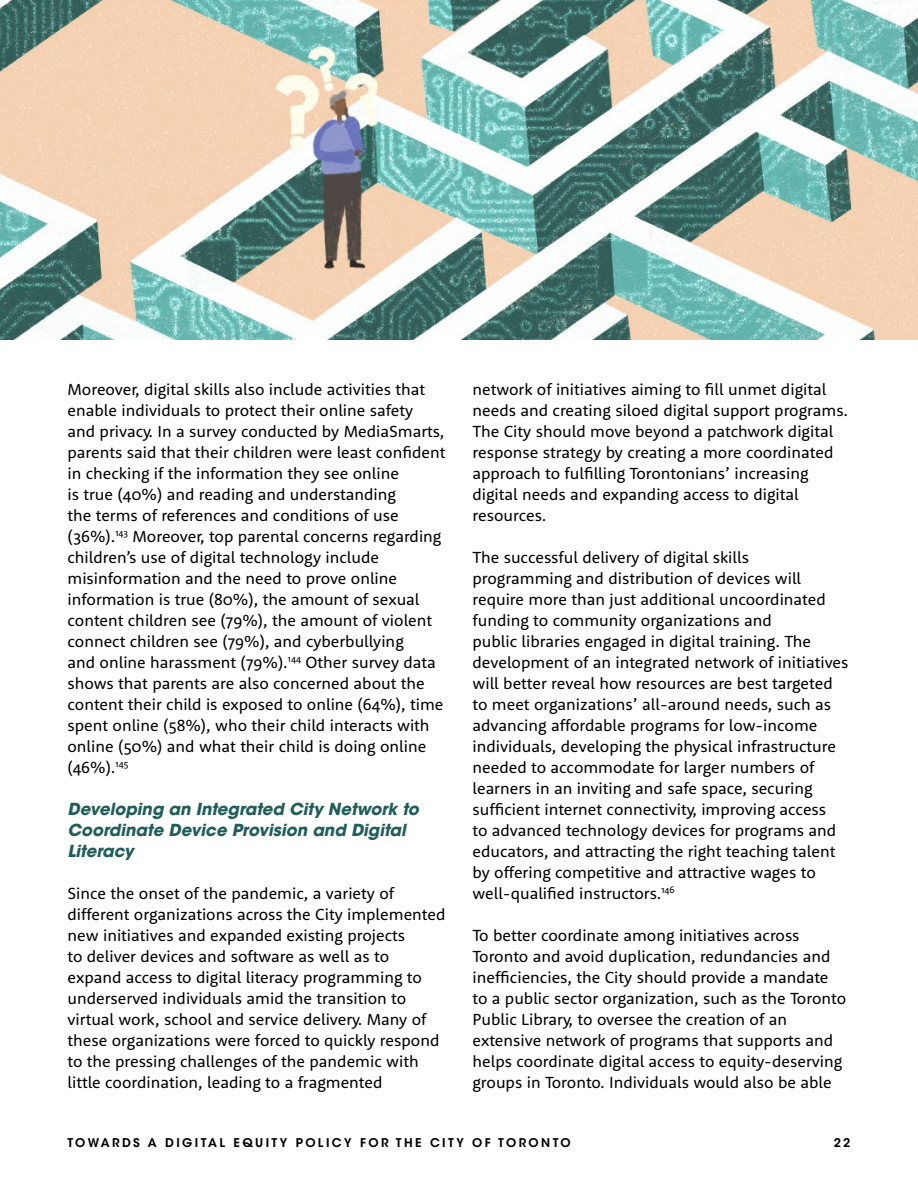
<style>
.page{position:relative;width:918px;height:1188px;background:#fff}
.page>*{position:absolute;margin:0;border:0;box-sizing:border-box;transform-origin:0 0}
.t1{font:16.5px/21px "Rooney Sans";color:#000}
.Section_Header_3{font:italic 700 16.5px/21px "ITC Avant Garde Std";color:#215e59}
.t2{font:600 12px "ITC Avant Garde Std";letter-spacing:.2em;color:#000}
</style>
<div class="page">
<img style="left:0;top:0;width:918px;height:339px">
<p class="t1" style="left:68px;top:378px;width:379px">Moreover, digital skills also include activities that enable individuals to protect their online safety<br>and privacy. In a survey conducted by MediaSmarts, parents said that their children were least confident in checking if the information they see online<br>is true (40%) and reading and understanding<br>the terms of references and conditions of use (36%).<sup>143</sup> Moreover, top parental concerns regarding children’s use of digital technology include misinformation and the need to prove online information is true (80%), the amount of sexual content children see (79%), the amount of violent connect children see (79%), and cyberbullying<br>and online harassment (79%).<sup>144</sup> Other survey data shows that parents are also concerned about the content their child is exposed to online (64%), time spent online (58%), who their child interacts with online (50%) and what their child is doing online (46%).<sup>145</sup></p>
<p class="Section_Header_3" style="left:68px;top:798px;width:353px">Developing an Integrated City Network to<br>Coordinate Device Provision and Digital<br>Literacy</p>
<p class="t1" style="left:68px;top:882px;width:379px">Since the onset of the pandemic, a variety of different organizations across the City implemented new initiatives and expanded existing projects<br>to deliver devices and software as well as to expand access to digital literacy programming to underserved individuals amid the transition to virtual work, school and service delivery. Many of these organizations were forced to quickly respond to the pressing challenges of the pandemic with little coordination, leading to a fragmented</p>
<p class="t1" style="left:472px;top:378px;width:377px">network of initiatives aiming to fill unmet digital needs and creating siloed digital support programs.<br>The City should move beyond a patchwork digital response strategy by creating a more coordinated approach to fulfilling Torontonians’ increasing digital needs and expanding access to digital resources.</p>
<p class="t1" style="left:472px;top:546px;width:378px">The successful delivery of digital skills programming and distribution of devices will require more than just additional uncoordinated funding to community organizations and<br>public libraries engaged in digital training. The development of an integrated network of initiatives will better reveal how resources are best targeted to meet organizations’ all-around needs, such as advancing affordable programs for low-income individuals, developing the physical infrastructure needed to accommodate for larger numbers of learners in an inviting and safe space, securing sufficient internet connectivity, improving access<br>to advanced technology devices for programs and educators, and attracting the right teaching talent by offering competitive and attractive wages to well-qualified instructors.<sup>146</sup></p>
<p class="t1" style="left:472px;top:924px;width:375px">To better coordinate among initiatives across Toronto and avoid duplication, redundancies and inefficiencies, the City should provide a mandate to a public sector organization, such as the Toronto Public Library, to oversee the creation of an extensive network of programs that supports and helps coordinate digital access to equity-deserving groups in Toronto. Individuals would also be able</p>
<p class="t2" style="left:68px;top:1135px;width:505px">TOWARDS A DIGITAL EQUITY POLICY FOR THE CITY OF TORONTO</p>
<p class="t2" style="left:834px;top:1135px;width:18px">22</p>
</div>
